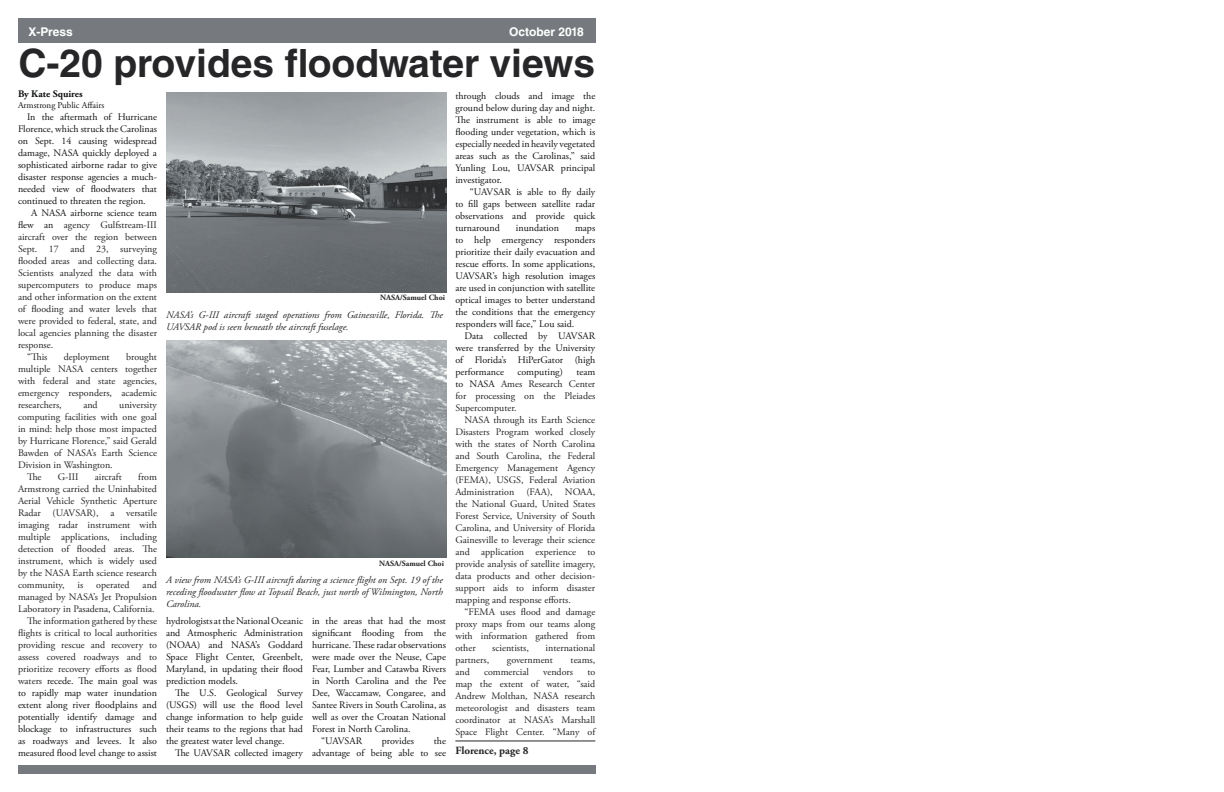
<style>
.page{position:relative;width:1224px;height:792px;background:#fff}
.page>*{position:absolute;margin:0;border:0;box-sizing:border-box;transform-origin:0 0}
.t1{font:700 39px "Helvetica LT Std";color:#262527}
.t2{font:700 12px "Helvetica LT Std";color:#fff}
.t3{font:700 11px "Adobe Garamond Pro";color:#262527}
.t4{font:10px/12px "Adobe Garamond Pro";color:#111313;text-align:justify}
.t5{font:10px/12px "Adobe Garamond Pro";color:#262527;text-align:justify}
.t6{font:italic 10px/12px "Adobe Garamond Pro";color:#262527;text-align:justify}
.t7{font:700 10px "Adobe Garamond Pro";color:#111313}
.t8{font:9px "Adobe Garamond Pro";color:#111313}
.t9{font:700 8px "Adobe Garamond Pro";color:#262527}
.s1{color:#111313}
.s2{color:#262527}
</style>
<div class="page">
<div style="left:18px;top:765px;width:577px;height:9px;background:#767a7e"></div>
<div style="left:18px;top:18px;width:577px;height:25px;background:#767a7e"></div>
<img style="left:166px;top:92px;width:280px;height:200px">
<img style="left:166px;top:341px;width:280px;height:216px">
<hr style="left:455px;top:740px;width:140px;height:1px;background:#262527">
<p class="t2" style="left:28px;top:24px;width:46px">X-Press</p>
<p class="t2" style="left:509px;top:24px;width:76px">October 2018</p>
<p class="t1" style="left:18px;top:40px;width:578px">C-20 provides floodwater views</p>
<p class="t7" style="left:18px;top:88px;width:66px">By Kate Squires</p>
<p class="t8" style="left:18px;top:100px;width:88px">Armstrong Public Affairs</p>
<p class="t4" style="left:18px;top:111px;width:141px;text-indent:9px">In the aftermath of Hurricane Florence, which struck the Carolinas on Sept. 14 causing widespread damage, NASA quickly deployed a sophisticated airborne radar to give disaster response agencies a much&shy;needed view of floodwaters that continued to threaten the region.</p>
<p class="t5" style="left:18px;top:207px;width:141px;text-indent:13px"><span class="s1">A NASA airborne science team flew an</span> agency Gulfstream-III aircraft over the region between Sept. 17 and 23, surveying flooded areas and collecting data.<br>Scientists analyzed the data with supercomputers to produce maps and other information on the extent of flooding and water levels that were provided to federal, state, and local agencies planning the disaster response.</p>
<p class="t5" style="left:27px;top:351px;width:22px">“This</p>
<p class="t5" style="left:64px;top:351px;width:47px">deployment</p>
<p class="t9" style="left:380px;top:293px;width:66px">NASA/Samuel Choi</p>
<p class="t6" style="left:166px;top:309px;width:278px">NASA’s G-III aircraft staged operations from Gainesville, Florida. The<br>UAVSAR pod is seen beneath the aircraft fuselage.</p>
<p class="t5" style="left:18px;top:351px;width:141px;text-indent:108px">brought multiple NASA centers together with federal and state agencies, emergency responders, academic researchers,</p>
<p class="t5" style="left:83px;top:399px;width:16px">and</p>
<p class="t5" style="left:18px;top:399px;width:141px;text-indent:101px">university computing facilities with one goal in mind: help those most impacted by Hurricane Florence,” said Gerald Bawden of NASA’s Earth Science Division in Washington.</p>
<p class="t5" style="left:27px;top:471px;width:16px">The</p>
<p class="t5" style="left:58px;top:471px;width:22px">G-III</p>
<p class="t5" style="left:95px;top:471px;width:29px">aircraft</p>
<p class="t5" style="left:18px;top:471px;width:141px;text-indent:120px">from Armstrong carried the Uninhabited Aerial Vehicle Synthetic Aperture Radar (UAVSAR), a versatile imaging radar instrument with multiple applications, including detection of flooded areas. The instrument, which is widely used by the NASA Earth science research community,</p>
<p class="t9" style="left:379px;top:559px;width:66px">NASA/Samuel Choi</p>
<p class="t6" style="left:166px;top:574px;width:278px">A view from NASA’s G-III aircraft during a science flight on Sept. 19 of the receding floodwater flow at Topsail Beach, just north of Wilmington, North Carolina.</p>
<p class="t5" style="left:18px;top:579px;width:141px;text-indent:125px">and managed by NASA’s Jet Propulsion Laboratory in Pasadena, California.</p>
<p class="t4" style="left:18px;top:615px;width:141px;text-indent:9px"><span class="s2">The information gathered by these flights is critical to local authorities providing rescue and recovery to assess covered roadways and to prioritize recovery efforts as flood waters</span> recede. The main goal was to rapidly map water inundation extent along river floodplains and potentially identify damage and blockage to infrastructures such as roadways and levees. It also measured flood level change to assist</p>
<p class="t4" style="left:166px;top:616px;width:138px">hydrologists at the National Oceanic and Atmospheric Administration (NOAA) and NASA’s Goddard Space Flight Center, Greenbelt, Maryland, in updating their flood prediction models.</p>
<p class="t5" style="left:78px;top:579px;width:7px">is</p>
<p class="t5" style="left:96px;top:579px;width:35px">operated</p>
<p class="t4" style="left:312px;top:616px;width:136px">in the areas that had the most significant flooding from the hurricane. These radar observations were made over the Neuse, Cape Fear, Lumber and Catawba Rivers in North Carolina and the Pee Dee, Waccamaw, Congaree, and Santee Rivers in South Carolina, as well as over the Croatan National Forest in North Carolina.</p>
<p class="t4" style="left:321px;top:736px;width:43px">“UAVSAR</p>
<p class="t4" style="left:382px;top:736px;width:34px">provides</p>
<p class="t4" style="left:166px;top:688px;width:139px;text-indent:9px">The U.S. Geological Survey (USGS) will use the flood level change information to help guide their teams to the regions that had the greatest water level change.</p>
<p class="t4" style="left:175px;top:748px;width:130px">The UAVSAR collected imagery</p>
<p class="t4" style="left:312px;top:736px;width:136px;text-align:right">the<br>advantage of being able to see</p>
<p class="t4" style="left:455px;top:91px;width:141px">through clouds and image the ground below during day and night.<br>The instrument is able to image flooding under vegetation, which is especially needed in heavily vegetated areas such as the Carolinas,” said Yunling Lou, UAVSAR principal investigator.</p>
<p class="t4" style="left:455px;top:187px;width:141px;text-indent:14px">“UAVSAR is able to fly daily to fill gaps between satellite radar observations and provide quick turnaround</p>
<p class="t4" style="left:516px;top:223px;width:45px">inundation</p>
<p class="t4" style="left:455px;top:223px;width:141px;text-indent:120px">maps to help emergency responders prioritize their daily evacuation and rescue efforts. In some applications, UAVSAR’s high resolution images are used in conjunction with satellite optical images to better understand the conditions that the emergency responders will face,” Lou said.</p>
<p class="t4" style="left:455px;top:331px;width:141px;text-indent:9px">Data collected by UAVSAR were transferred by the University of Florida’s HiPerGator (high performance</p>
<p class="t4" style="left:517px;top:367px;width:47px">computing)</p>
<p class="t5" style="left:455px;top:367px;width:141px;text-indent:121px"><span class="s1">team to NASA</span> Ames Research Center for processing on the Pleiades Supercomputer.</p>
<p class="t5" style="left:455px;top:415px;width:141px;text-indent:9px">NASA through its Earth Science Disasters Program worked closely with the states of North Carolina and South Carolina, the Federal Emergency Management Agency (FEMA), USGS, Federal Aviation Administration (FAA), NOAA, the National Guard, United States Forest Service, University of South Carolina, and University of Florida Gainesville to leverage their science and application experience to provide analysis of satellite imagery, data products and other decision&shy;support aids to inform disaster mapping and response efforts.</p>
<p class="t5" style="left:455px;top:607px;width:141px;text-indent:9px">“FEMA uses flood and damage proxy maps from our teams along with information gathered from other</p>
<p class="t5" style="left:492px;top:643px;width:38px">scientists,</p>
<p class="t5" style="left:546px;top:643px;width:51px">international</p>
<p class="t5" style="left:455px;top:655px;width:35px">partners,</p>
<p class="t5" style="left:507px;top:655px;width:48px">government</p>
<p class="t5" style="left:571px;top:655px;width:26px">teams,</p>
<p class="t5" style="left:455px;top:667px;width:16px">and</p>
<p class="t5" style="left:484px;top:667px;width:46px">commercial</p>
<p class="t5" style="left:543px;top:667px;width:31px">vendors</p>
<p class="t5" style="left:455px;top:667px;width:141px;text-indent:132px">to map the extent of water, “said Andrew Molthan, NASA research meteorologist and disasters team coordinator at NASA’s Marshall Space Flight Center. “Many of</p>
<p class="t3" style="left:455px;top:745px;width:75px">Florence, page 8</p>
</div>
